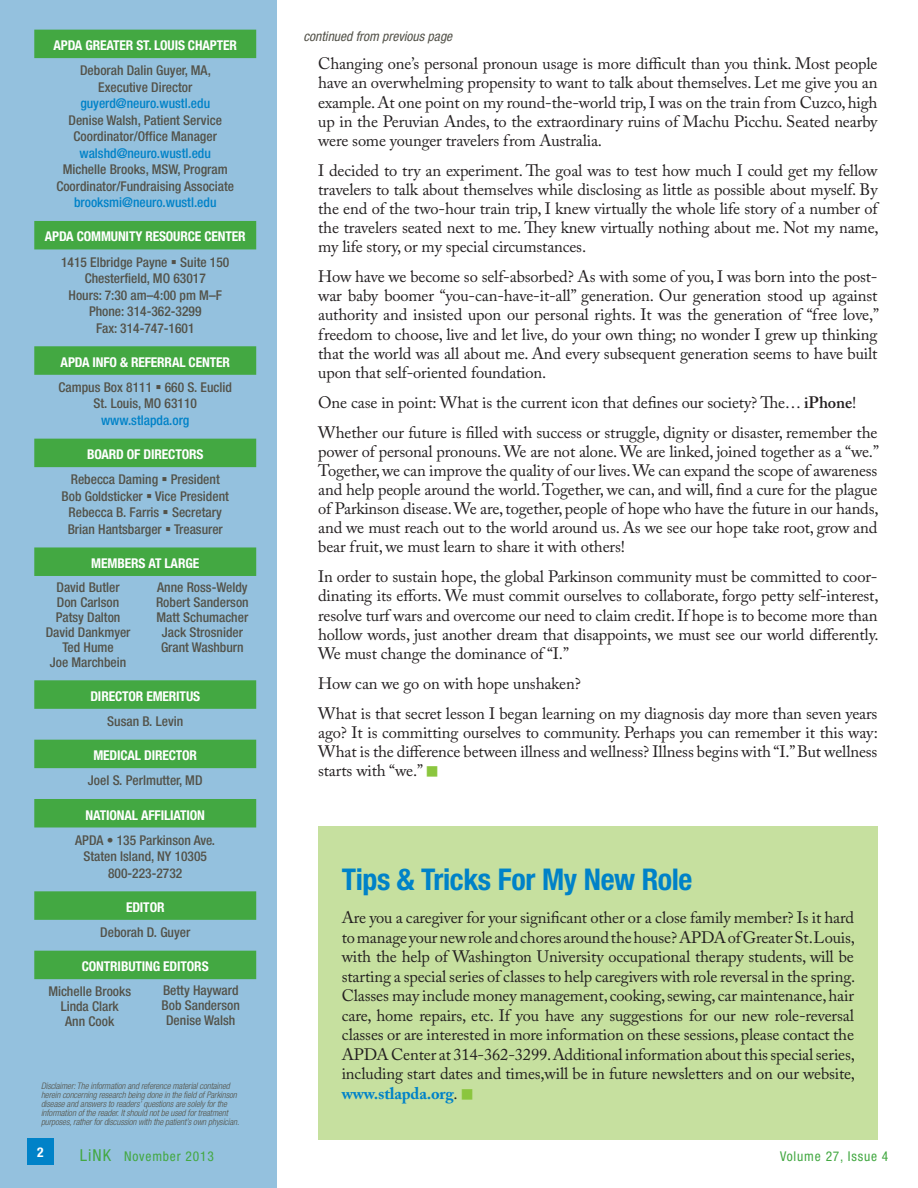
<style>
.page{position:relative;width:918px;height:1188px;background:#fff}
.page>*{position:absolute;margin:0;border:0;box-sizing:border-box;transform-origin:0 0}
.t1{font:700 condensed 30px "Helvetica Neue";letter-spacing:-.015em;color:#0082c8}
.t2{font:16.5px/19px "Adobe Caslon Pro";letter-spacing:-.01em;color:#231f20;text-align:justify}
.t3{font:500 condensed 13.5px/15px "Helvetica Neue";color:#535249;text-align:center}
.t4{font:700 condensed 13.5px/25.2px "Helvetica Neue";letter-spacing:-.01em;color:#fff;text-align:center}
.t5{font:500 condensed 13.5px "Helvetica Neue";color:#0082c8}
.t6{font:condensed 13.5px "Helvetica Neue";letter-spacing:.06em;color:#43a842}
.t7{font:italic condensed 13.5px "Helvetica Neue";color:#535249}
.t8{font:italic 300 condensed 9px/9px "Helvetica Neue";letter-spacing:-.01em;color:#535249}
.s1{font-weight:500;color:#535249}
.s2{color:#535249}
.s3{font-weight:700;color:#fff}
.s4{font-weight:600}
.s5{color:#8bc63e}
.s6{font-weight:700;color:#0082c8}
.s7{font-size:16.5px}
</style>
<div class="page">
<div style="left:318px;top:826px;width:560px;height:314px;background:#c6e09f"></div>
<div style="left:0;top:0;width:276px;height:1188px;background:#94c1de"></div>
<div style="left:34px;top:30px;width:222px;height:28px;background:#43a842"></div>
<div style="left:34px;top:221px;width:222px;height:28px;background:#43a842"></div>
<div style="left:34px;top:346px;width:222px;height:29px;background:#43a842"></div>
<div style="left:34px;top:439px;width:222px;height:28px;background:#43a842"></div>
<div style="left:34px;top:547px;width:222px;height:29px;background:#43a842"></div>
<div style="left:34px;top:680px;width:222px;height:29px;background:#43a842"></div>
<div style="left:34px;top:740px;width:222px;height:28px;background:#43a842"></div>
<div style="left:34px;top:799px;width:222px;height:28px;background:#43a842"></div>
<div style="left:34px;top:891px;width:222px;height:29px;background:#43a842"></div>
<div style="left:34px;top:951px;width:222px;height:28px;background:#43a842"></div>
<div style="left:27px;top:1138px;width:27px;height:28px;background:#0082c8"></div>
<p class="t4" style="left:54px;top:33px;width:185px">APDA GREATER ST. LOUIS CHAPTER</p>
<p class="t3" style="left:80px;top:62px;width:132px;line-height:16.5px">Deborah Dalin Guyer, MA,<br>Executive Director</p>
<p class="t5" style="left:80px;top:95px;width:131px">guyerd@neuro.wustl.edu</p>
<p class="t3" style="left:69px;top:112px;width:155px;line-height:16.5px">Denise Walsh, Patient Service<br>Coordinator/Office Manager</p>
<p class="t5" style="left:80px;top:145px;width:133px">walshd@neuro.wustl.edu</p>
<p class="t3" style="left:56px;top:161px;width:179px;line-height:16.5px">Michelle Brooks, MSW, Program<br>Coordinator/Fundraising Associate</p>
<p class="t5" style="left:74px;top:194px;width:144px">brooksmi@neuro.wustl.edu</p>
<p class="t4" style="left:45px;top:224px;width:202px">APDA COMMUNITY RESOURCE CENTER<br><span class="s1">1415 Elbridge Payne</span> <span class="s2">▪</span> <span class="s1">Suite 150</span></p>
<p class="t3" style="left:69px;top:270px;width:155px;line-height:16.5px">Chesterfield, MO 63017<br>Hours: 7:30 am–4:00 pm M–F<br>Phone: 314-362-3299<br>Fax: 314-747-1601</p>
<p class="t3" style="left:59px;top:349px;width:175px;line-height:25.2px;text-align:left"><span class="s3">APDA INFO &amp; REFERRAL CENTER<br></span>Campus Box 8111 ▪ 660 S. Euclid</p>
<p class="t3" style="left:93px;top:396px;width:105px">St. Louis, MO 63110</p>
<p class="t5" style="left:101px;top:412px;width:90px">www.stlapda.org</p>
<p class="t3" style="left:71px;top:442px;width:151px;line-height:25.2px"><span class="s3">BOARD OF DIRECTORS<br></span>Rebecca Daming ▪ President</p>
<p class="t3" style="left:62px;top:488px;width:169px;line-height:16.5px">Bob Goldsticker ▪ Vice President<br>Rebecca B. Farris ▪ Secretary<br>Brian Hantsbarger ▪ Treasurer</p>
<p class="t4" style="left:91px;top:550px;width:109px">MEMBERS AT LARGE</p>
<p class="t3" style="left:46px;top:579px;width:86px">David Butler<br>Don Carlson<br>Patsy Dalton<br>David Dankmyer<br>Ted Hume<br>Joe Marchbein</p>
<p class="t3" style="left:156px;top:579px;width:94px">Anne Ross-Weldy<br>Robert Sanderson<br>Matt Schumacher<br>Jack Strosnider<br>Grant Washburn</p>
<p class="t4" style="left:90px;top:683px;width:111px">DIRECTOR EMERITUS</p>
<p class="t3" style="left:107px;top:714px;width:78px">Susan B. Levin</p>
<p class="t4" style="left:93px;top:743px;width:105px">MEDICAL DIRECTOR</p>
<p class="t3" style="left:88px;top:773px;width:116px">Joel S. Perlmutter, MD</p>
<p class="t4" style="left:86px;top:802px;width:121px">NATIONAL AFFILIATION</p>
<p class="t3" style="left:75px;top:831px;width:141px;line-height:16.5px">APDA • 135 Parkinson Ave.<br>Staten Island, NY 10305<br>800-223-2732</p>
<p class="t4" style="left:126px;top:894px;width:40px">EDITOR</p>
<p class="t3" style="left:100px;top:925px;width:92px">Deborah D. Guyer</p>
<p class="t4" style="left:82px;top:954px;width:128px">CONTRIBUTING EDITORS</p>
<p class="t3" style="left:48px;top:984px;width:84px">Michelle Brooks<br>Linda Clark<br>Ann Cook</p>
<p class="t3" style="left:162px;top:982px;width:80px">Betty Hayward<br>Bob Sanderson<br>Denise Walsh</p>
<p class="t8" style="left:41px;top:1082px;width:200px">Disclaimer: The information and reference material contained herein concerning research being done in the field of Parkinson disease and answers to readers’ questions are solely for the information of the reader. It should not be used for treatment purposes, rather for discussion with the patient’s own physician.</p>
<p class="t7" style="left:303px;top:28px;width:150px">continued from previous page</p>
<p class="t2" style="left:318px;top:54px;width:561px">Changing one’s personal pronoun usage is more difficult than you think. Most people have an overwhelming propensity to want to talk about themselves. Let me give you an example. At one point on my round-the-world trip, I was on the train from Cuzco, high up in the Peruvian Andes, to the extraordinary ruins of Machu Picchu. Seated nearby were some younger travelers from Australia.</p>
<p class="t2" style="left:318px;top:161px;width:562px">I decided to try an experiment. The goal was to test how much I could get my fellow travelers to talk about themselves while disclosing as little as possible about myself. By the end of the two-hour train trip, I knew virtually the whole life story of a number of the travelers seated next to me. They knew virtually nothing about me. Not my name, my life story, or my special circumstances.</p>
<p class="t2" style="left:318px;top:267px;width:562px">How have we become so self-absorbed? As with some of you, I was born into the post&shy;war baby boomer “you-can-have-it-all” generation. Our generation stood up against authority and insisted upon our personal rights. It was the generation of “free love,” freedom to choose, live and let live, do your own thing; no wonder I grew up thinking that the world was all about me. And every subsequent generation seems to have built upon that self-oriented foundation.</p>
<p class="t2" style="left:318px;top:387px;width:561px;line-height:30px">One case in point: What is the current icon that defines our society? The… <span class="s4">iPhone</span>!<br>Whether our future is filled with success or struggle, dignity or disaster, remember the</p>
<p class="t2" style="left:318px;top:442px;width:562px">power of personal pronouns. We are not alone. We are linked, joined together as a “we.” Together, we can improve the quality of our lives. We can expand the scope of awareness and help people around the world. Together, we can, and will, find a cure for the plague of Parkinson disease. We are, together, people of hope who have the future in our hands, and we must reach out to the world around us. As we see our hope take root, grow and bear fruit, we must learn to share it with others!</p>
<p class="t2" style="left:318px;top:567px;width:562px">In order to sustain hope, the global Parkinson community must be committed to coor&shy;dinating its efforts. We must commit ourselves to collaborate, forgo petty self-interest, resolve turf wars and overcome our need to claim credit. If hope is to become more than hollow words, just another dream that disappoints, we must see our world differently.<br>We must change the dominance of “I.”</p>
<p class="t2" style="left:318px;top:668px;width:561px;line-height:30px">How can we go on with hope unshaken?<br>What is that secret lesson I began learning on my diagnosis day more than seven years</p>
<p class="t2" style="left:318px;top:723px;width:561px">ago? It is committing ourselves to community. Perhaps you can remember it this way:<br>What is the difference between illness and wellness? Illness begins with “I.” But wellness starts with “we.” <span class="s5">■</span></p>
<h1 class="t1" style="left:342px;top:862px;width:352px">Tips &amp; Tricks For My New Role</h1>
<p class="t2" style="left:342px;top:908px;width:515px;line-height:19.5px">Are you a caregiver for your significant other or a close family member? Is it hard to manage your new role and chores around the house? APDA of Greater St. Louis, with the help of Washington University occupational therapy students, will be starting a special series of classes to help caregivers with role reversal in the spring.<br>Classes may include money management, cooking, sewing, car maintenance, hair care, home repairs, etc. If you have any suggestions for our new role-reversal classes or are interested in more information on these sessions, please contact the APDA Center at 314-362-3299. Additional information about this special series, including start dates and times,will be in future newsletters and on our website, <span class="s6">www.stlapda.org</span>. <span class="s5">■</span></p>
<p class="t4" style="left:37px;top:1140px;width:8px">2</p>
<p class="t6" style="left:80px;top:1149px;width:136px"><span class="s7">LiNK</span> November 2013</p>
<p class="t6" style="left:780px;top:1149px;width:110px">Volume 27, Issue 4</p>
</div>
